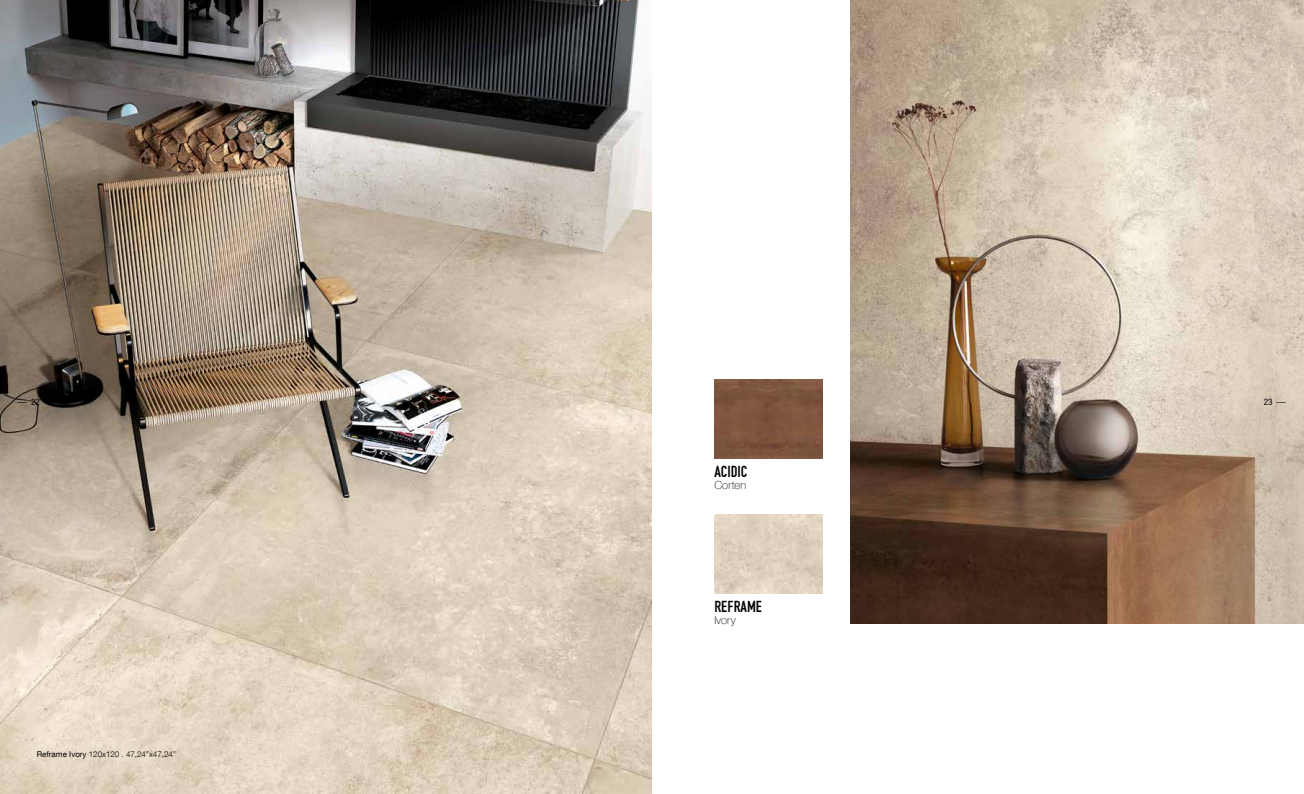
<style>
.page{position:relative;width:1304px;height:794px;background:#fff}
.page>*{position:absolute;margin:0;border:0;box-sizing:border-box;transform-origin:0 0}
.t1{font:16.8px "Fette Eng D";color:#000}
.t2{font:100 11.2px "Helvetica Neue LT Com";letter-spacing:.005em;color:#000}
.t3{font:condensed 9px "Helvetica Neue LT Com";color:#000}
.t4{font:300 8px "Helvetica Neue LT Com";color:#000}
.s1{font-weight:400}
</style>
<div class="page">
<img style="left:0;top:0;width:652px;height:794px">
<img style="left:850px;top:0;width:454px;height:624px">
<img style="left:714px;top:514px;width:108px;height:79px">
<img style="left:714px;top:379px;width:108px;height:79px">
<p class="t3" style="left:18px;top:396px;width:23px">— 22</p>
<p class="t3" style="left:1264px;top:397px;width:23px">23 —</p>
<h1 class="t1" style="left:714px;top:462px;width:34px">ACIDIC</h1>
<h2 class="t2" style="left:714px;top:478px;width:33px">Corten</h2>
<p class="t4" style="left:37px;top:749px;width:141px"><span class="s1">Reframe Ivory</span> 120x120 . 47,24”x47,24”</p>
<h1 class="t1" style="left:714px;top:597px;width:49px">REFRAME</h1>
<h2 class="t2" style="left:714px;top:613px;width:23px">Ivory</h2>
</div>
